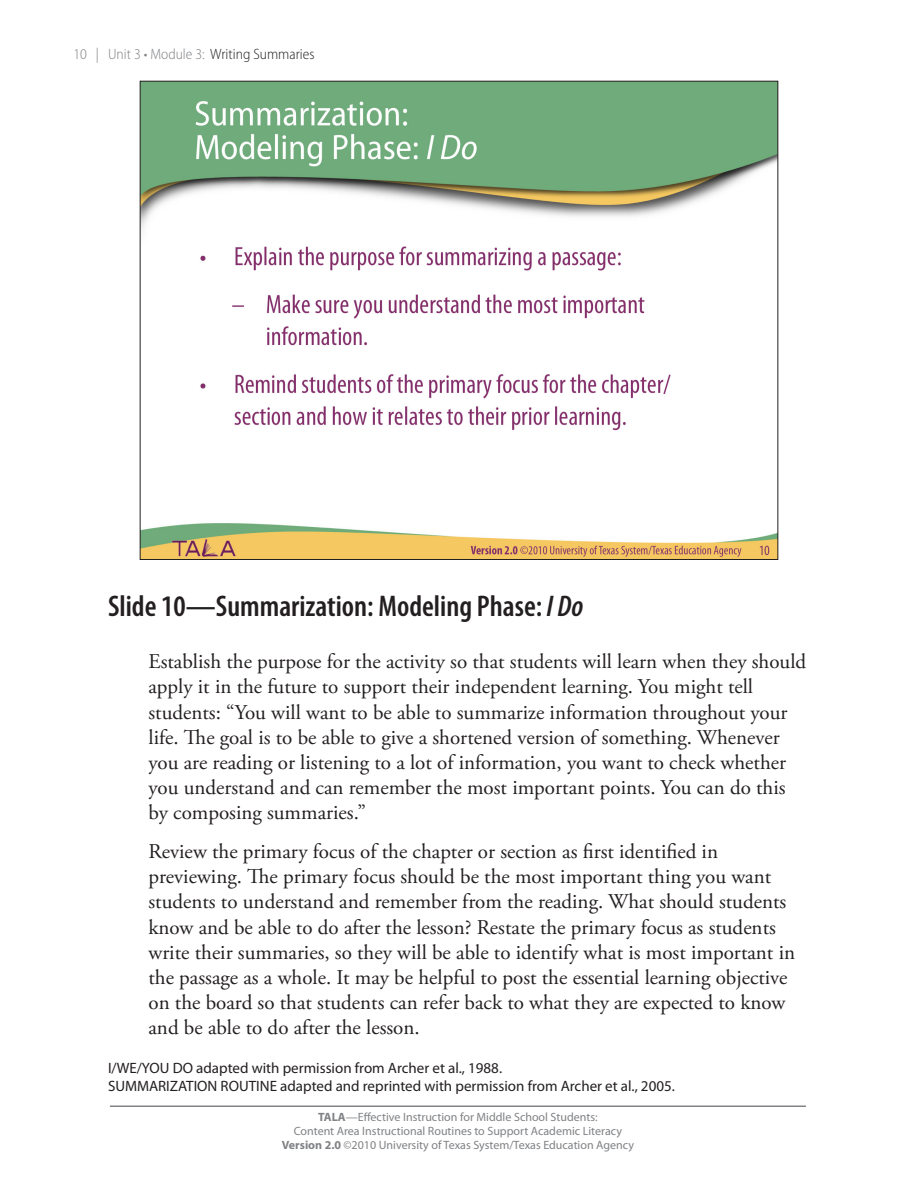
<style>
.page{position:relative;width:918px;height:1188px;background:#fff}
.page>*{position:absolute;margin:0;border:0;box-sizing:border-box;transform-origin:0 0}
.Slide_Name{font:600 condensed 30px "Myriad Pro";color:#231f20}
.Text{font:21px/25.2px "Adobe Garamond Pro";color:#231f20}
.t1{font:15px/18px "Myriad Pro";color:#231f20}
.t2{font:300 semi-condensed 15px "Myriad Pro";color:#808285}
.t3{font:12px/14.4px "Myriad Pro";color:#808285;text-align:center}
.s1{color:#231f20}
.s2{font-style:italic}
.s3{font-weight:700}
</style>
<div class="page">
<hr style="left:110px;top:1106px;width:696px;height:1px;background:#808285">
<img style="left:142px;top:83px;width:634px;height:475px">
<p class="t2" style="left:74px;top:46px;width:242px">10 | Unit 3 • Module 3: <span class="s1">Writing Summaries</span></p>
<p class="Slide_Name" style="left:108px;top:590px;width:477px">Slide 10—Summarization: Modeling Phase: <span class="s2">I Do</span></p>
<p class="Text" style="left:148px;top:650px;width:659px">Establish the purpose for the activity so that students will learn when they should apply it in the future to support their independent learning. You might tell students: “You will want to be able to summarize information throughout your life. The goal is to be able to give a shortened version of something. Whenever you are reading or listening to a lot of information, you want to check whether you understand and can remember the most important points. You can do this by composing summaries.”</p>
<p class="Text" style="left:148px;top:840px;width:648px">Review the primary focus of the chapter or section as first identified in previewing. The primary focus should be the most important thing you want students to understand and remember from the reading. What should students know and be able to do after the lesson? Restate the primary focus as students write their summaries, so they will be able to identify what is most important in the passage as a whole. It may be helpful to post the essential learning objective on the board so that students can refer back to what they are expected to know and be able to do after the lesson.</p>
<p class="t1" style="left:108px;top:1059px;width:568px">I/WE/YOU DO adapted with permission from Archer et al., 1988.<br>SUMMARIZATION ROUTINE adapted and reprinted with permission from Archer et al., 2005.</p>
<p class="t3" style="left:282px;top:1110px;width:354px"><span class="s3">TALA</span>—Effective Instruction for Middle School Students:<br>Content Area Instructional Routines to Support Academic Literacy<br><span class="s3">Version 2.0</span> ©2010 University of Texas System/Texas Education Agency</p>
</div>
